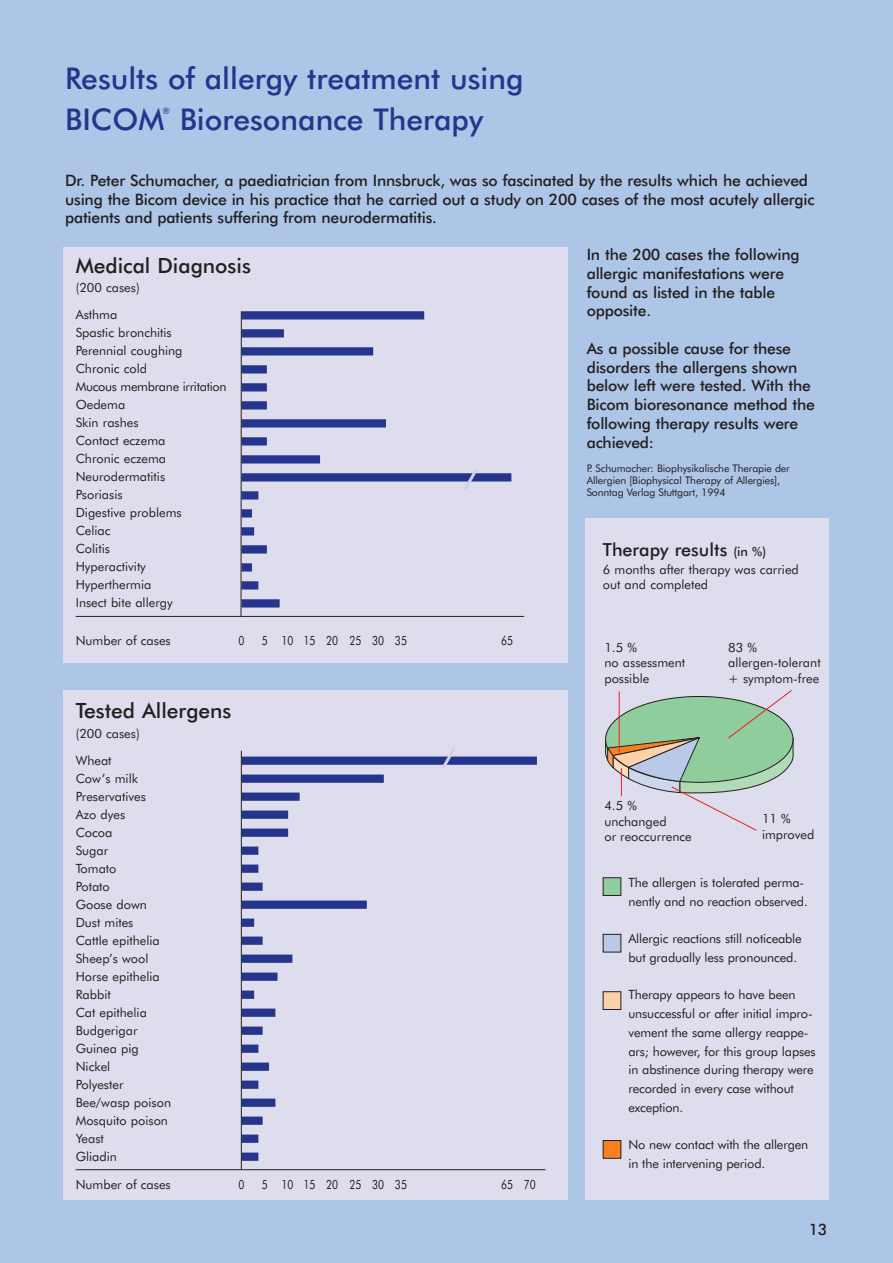
<style>
.page{position:relative;width:893px;height:1263px;background:#adc5e7}
.page>*{position:absolute;margin:0;border:0;box-sizing:border-box;transform-origin:0 0}
.t1{font:500 30px/40.5px "Futura BT";color:#25358e}
.t2{font:500 21px "Futura BT";color:#231f20}
.t3{font:500 18px "Futura BT";color:#231f20}
.t4{font:500 15.75px/18.8px "Futura BT";letter-spacing:-.01em;color:#231f20}
.t5{font:12.75px/18px "Futura BT";color:#231f20}
.t6{font:12.75px "Futura BT";color:#231f20;scale:.8 1}
.t7{font:10.5px/12px "Futura BT";letter-spacing:-.01em;color:#231f20}
.t8{font:500 9px "Futura BT";color:#25358e}
.s1{font-size:12.75px}
</style>
<div class="page">
<div style="left:64px;top:690px;width:504px;height:510px;background:#dedded"></div>
<div style="left:242px;top:756px;width:295px;height:9px;background:#25358e"></div>
<div style="left:242px;top:774px;width:142px;height:9px;background:#25358e"></div>
<div style="left:242px;top:792px;width:58px;height:9px;background:#25358e"></div>
<div style="left:242px;top:810px;width:46px;height:9px;background:#25358e"></div>
<div style="left:242px;top:828px;width:46px;height:9px;background:#25358e"></div>
<div style="left:242px;top:846px;width:16px;height:9px;background:#25358e"></div>
<div style="left:242px;top:864px;width:16px;height:9px;background:#25358e"></div>
<div style="left:242px;top:882px;width:21px;height:9px;background:#25358e"></div>
<div style="left:242px;top:900px;width:125px;height:9px;background:#25358e"></div>
<div style="left:242px;top:918px;width:12px;height:9px;background:#25358e"></div>
<div style="left:242px;top:936px;width:21px;height:9px;background:#25358e"></div>
<div style="left:242px;top:954px;width:50px;height:9px;background:#25358e"></div>
<div style="left:242px;top:972px;width:36px;height:9px;background:#25358e"></div>
<div style="left:242px;top:990px;width:12px;height:9px;background:#25358e"></div>
<div style="left:242px;top:1008px;width:33px;height:9px;background:#25358e"></div>
<div style="left:242px;top:1026px;width:21px;height:9px;background:#25358e"></div>
<div style="left:242px;top:1044px;width:16px;height:9px;background:#25358e"></div>
<div style="left:242px;top:1062px;width:27px;height:9px;background:#25358e"></div>
<div style="left:242px;top:1080px;width:16px;height:9px;background:#25358e"></div>
<div style="left:242px;top:1098px;width:33px;height:9px;background:#25358e"></div>
<div style="left:242px;top:1116px;width:21px;height:9px;background:#25358e"></div>
<div style="left:242px;top:1134px;width:16px;height:9px;background:#25358e"></div>
<div style="left:242px;top:1152px;width:16px;height:9px;background:#25358e"></div>
<hr style="left:76px;top:1169px;width:469px;height:1px;background:#231f20">
<hr style="left:241px;top:750px;width:1px;height:419px;background:#231f20">
<svg style="left:439px;top:748px;width:20px;height:20px"></svg>
<div style="left:64px;top:247px;width:504px;height:416px;background:#dedded"></div>
<div style="left:242px;top:311px;width:182px;height:8px;background:#25358e"></div>
<div style="left:242px;top:329px;width:42px;height:8px;background:#25358e"></div>
<div style="left:242px;top:347px;width:131px;height:8px;background:#25358e"></div>
<div style="left:242px;top:365px;width:25px;height:8px;background:#25358e"></div>
<div style="left:242px;top:383px;width:25px;height:8px;background:#25358e"></div>
<div style="left:242px;top:401px;width:25px;height:8px;background:#25358e"></div>
<div style="left:242px;top:419px;width:144px;height:8px;background:#25358e"></div>
<div style="left:242px;top:437px;width:25px;height:8px;background:#25358e"></div>
<div style="left:242px;top:455px;width:78px;height:8px;background:#25358e"></div>
<div style="left:242px;top:473px;width:269px;height:8px;background:#25358e"></div>
<div style="left:242px;top:491px;width:16px;height:8px;background:#25358e"></div>
<div style="left:242px;top:509px;width:10px;height:8px;background:#25358e"></div>
<div style="left:242px;top:527px;width:12px;height:8px;background:#25358e"></div>
<div style="left:242px;top:545px;width:25px;height:8px;background:#25358e"></div>
<div style="left:242px;top:563px;width:10px;height:8px;background:#25358e"></div>
<div style="left:242px;top:581px;width:16px;height:8px;background:#25358e"></div>
<div style="left:242px;top:599px;width:38px;height:8px;background:#25358e"></div>
<hr style="left:76px;top:616px;width:448px;height:1px;background:#231f20">
<hr style="left:241px;top:311px;width:1px;height:305px;background:#231f20">
<div style="left:585px;top:518px;width:244px;height:682px;background:#dedded"></div>
<div style="left:603px;top:878px;width:18px;height:17px;background:#90cd9c"></div>
<div style="left:603px;top:877px;width:18px;height:19px;border:1px solid #231f20"></div>
<div style="left:603px;top:934px;width:18px;height:18px;background:#bac9e7"></div>
<div style="left:603px;top:934px;width:18px;height:18px;border:1px solid #231f20"></div>
<div style="left:603px;top:992px;width:18px;height:17px;background:#fdd1a7"></div>
<div style="left:603px;top:991px;width:18px;height:19px;border:1px solid #231f20"></div>
<div style="left:603px;top:1140px;width:18px;height:18px;background:#f5821f"></div>
<div style="left:603px;top:1140px;width:18px;height:18px;border:1px solid #231f20"></div>
<svg style="left:605px;top:690px;width:188px;height:141px"></svg>
<svg style="left:460px;top:470px;width:20px;height:21px"></svg>
<h1 class="t1" style="left:65px;top:60px;width:460px">Results of allergy treatment using<br>BICOM</h1>
<p class="t8" style="left:162px;top:107px;width:9px">®</p>
<h1 class="t1" style="left:180px;top:101px;width:305px">Bioresonance Therapy</h1>
<p class="t4" style="left:65px;top:172px;width:751px">Dr. Peter Schumacher, a paediatrician from Innsbruck, was so fascinated by the results which he achieved using the Bicom device in his practice that he carried out a study on 200 cases of the most acutely allergic patients and patients suffering from neurodermatitis.</p>
<h2 class="t2" style="left:76px;top:257px;width:177px">Medical Diagnosis</h2>
<p class="t5" style="left:76px;top:275px;width:65px;line-height:27px">(200 cases)<br>Asthma</p>
<p class="t5" style="left:76px;top:325px;width:152px">Spastic bronchitis<br>Perennial coughing<br>Chronic cold<br>Mucous membrane irritation<br>Oedema<br>Skin rashes<br>Contact eczema<br>Chronic eczema<br>Neurodermatitis<br>Psoriasis<br>Digestive problems<br>Celiac<br>Colitis<br>Hyperactivity<br>Hyperthermia<br>Insect bite allergy</p>
<p class="t5" style="left:76px;top:632px;width:97px">Number of cases</p>
<p class="t6" style="left:239px;top:635px;width:9px">0</p>
<p class="t6" style="left:262px;top:635px;width:183px">5 10 15 20 25 30 35</p>
<p class="t6" style="left:501px;top:635px;width:17px">65</p>
<h2 class="t2" style="left:76px;top:702px;width:157px">Tested Allergens</h2>
<p class="t5" style="left:76px;top:720px;width:65px;line-height:27px">(200 cases)<br>Wheat</p>
<p class="t5" style="left:76px;top:770px;width:97px">Cow’s milk<br>Preservatives<br>Azo dyes<br>Cocoa<br>Sugar<br>Tomato<br>Potato<br>Goose down<br>Dust mites<br>Cattle epithelia<br>Sheep’s wool<br>Horse epithelia<br>Rabbit<br>Cat epithelia<br>Budgerigar<br>Guinea pig<br>Nickel<br>Polyester<br>Bee/wasp poison<br>Mosquito poison<br>Yeast<br>Gliadin</p>
<p class="t5" style="left:76px;top:1176px;width:97px">Number of cases</p>
<p class="t6" style="left:239px;top:1179px;width:9px">0</p>
<p class="t6" style="left:262px;top:1179px;width:183px">5 10 15 20 25 30 35</p>
<p class="t6" style="left:501px;top:1179px;width:45px">65 70</p>
<p class="t4" style="left:587px;top:246px;width:214px">In the 200 cases the following allergic manifestations were found as listed in the table opposite.</p>
<p class="t4" style="left:587px;top:340px;width:230px">As a possible cause for these disorders the allergens shown below left were tested. With the<br>Bicom bioresonance method the following therapy results were achieved:</p>
<p class="t7" style="left:587px;top:463px;width:205px">P. Schumacher: Biophysikalische Therapie der<br>Allergien [Biophysical Therapy of Allergies],<br>Sonntag Verlag Stuttgart, 1994</p>
<h3 class="t3" style="left:603px;top:542px;width:165px">Therapy results <span class="s1">(in %)</span></h3>
<p class="t5" style="left:603px;top:563px;width:197px;line-height:15.3px">6 months after therapy was carried out and completed</p>
<p class="t5" style="left:604px;top:641px;width:82px;line-height:15.3px">1.5 %<br>no assessment possible</p>
<p class="t5" style="left:728px;top:641px;width:94px;line-height:15.3px">83 % allergen-tolerant + symptom-free</p>
<p class="t5" style="left:604px;top:799px;width:89px;line-height:15.3px">4.5 % unchanged<br>or reoccurrence</p>
<p class="t5" style="left:762px;top:812px;width:54px;line-height:15.3px">11 % improved</p>
<p class="t5" style="left:628px;top:874px;width:181px;line-height:18.8px">The allergen is tolerated perma&shy;nently and no reaction observed.</p>
<p class="t5" style="left:628px;top:930px;width:175px;line-height:18.8px">Allergic reactions still noticeable but gradually less pronounced.</p>
<p class="t5" style="left:628px;top:986px;width:189px;line-height:18.8px">Therapy appears to have been unsuccessful or after initial impro&shy;vement the same allergy reappe&shy;ars; however, for this group lapses in abstinence during therapy were recorded in every case without exception.</p>
<p class="t5" style="left:628px;top:1136px;width:181px;line-height:18.8px">No new contact with the allergen in the intervening period.</p>
<p class="t4" style="left:809px;top:1221px;width:20px">13</p>
</div>
